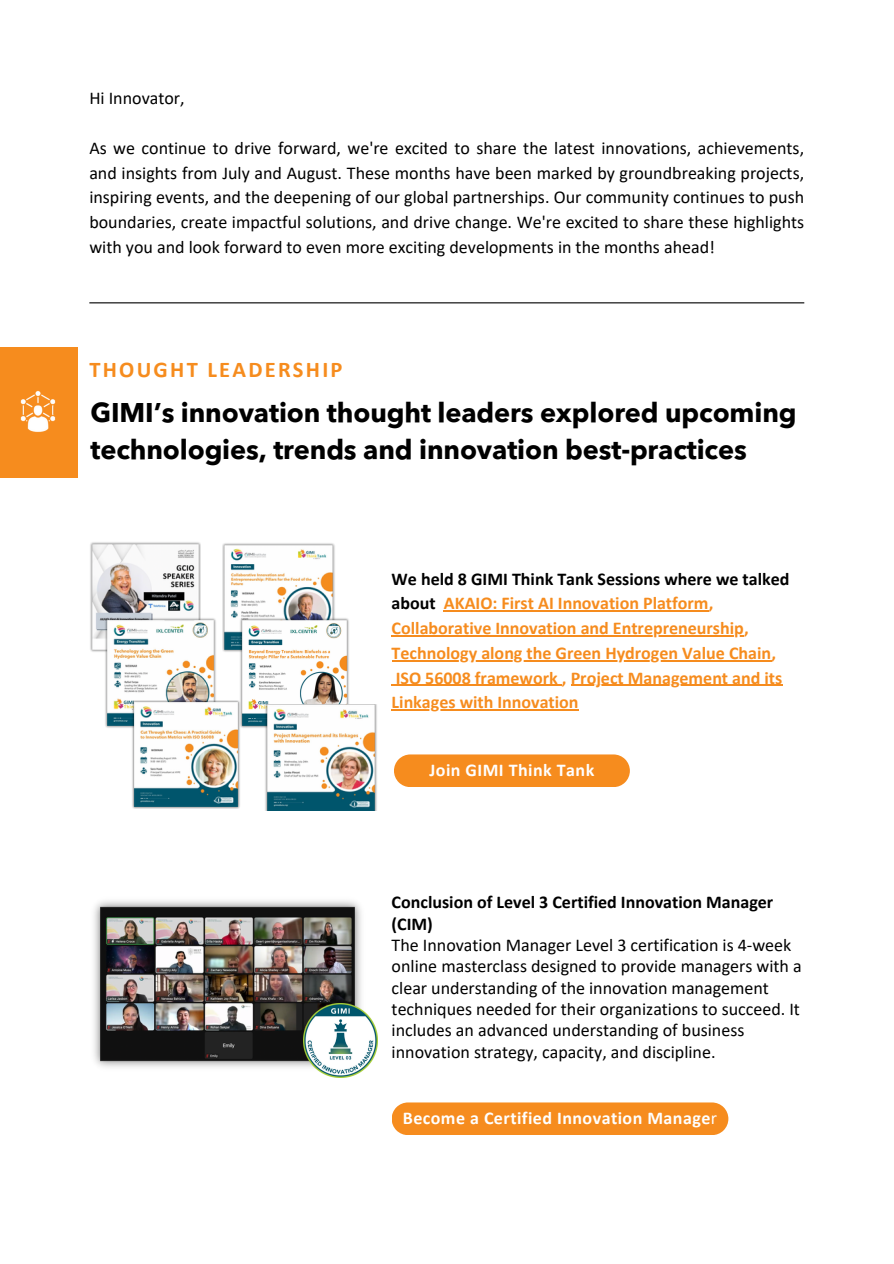
<style>
.page{position:relative;width:894px;height:1264px;background:#fff}
.page>*{position:absolute;margin:0;border:0;box-sizing:border-box;transform-origin:0 0}
.t1{font:700 27px/37.2px "Avenir Next Arabic";letter-spacing:-.005em;color:#000}
.t2{font:700 22.5px "Calibri";letter-spacing:.1em;color:#f68c1e}
.t3{font:18px/21.3px "Calibri";color:#000;text-align:justify}
.t4{font:700 18px/24.8px "Calibri";color:#f68c1e}
.t5{font:700 18px/24.8px "Calibri";color:#000}
.t6{font:700 18px "Calibri";letter-spacing:.025em;color:#fff}
.s1{color:#f68c1e}
.s2{font-weight:400}
</style>
<div class="page">
<div style="left:0;top:347px;width:77px;height:130px;background:#f68c1e"></div>
<div style="left:392px;top:1102px;width:336px;height:33px;background:#f68c1e"></div>
<hr style="left:89px;top:302px;width:715px;height:1px;background:#000">
<img style="left:20px;top:390px;width:36px;height:42px">
<img style="left:94px;top:901px;width:267px;height:166px">
<div style="left:394px;top:754px;width:235px;height:33px;background:#f68c1e"></div>
<img style="left:90px;top:542px;width:111px;height:110px">
<img style="left:222px;top:543px;width:113px;height:109px">
<img style="left:104px;top:616px;width:112px;height:112px">
<img style="left:131px;top:700px;width:109px;height:108px">
<img style="left:238px;top:616px;width:113px;height:113px">
<img style="left:263px;top:705px;width:114px;height:105px">
<img style="left:303px;top:1003px;width:74px;height:74px">
<hr style="left:444px;top:610px;width:264px;height:1px;background:#f68c1e">
<hr style="left:391px;top:635px;width:353px;height:1px;background:#f68c1e">
<hr style="left:391px;top:660px;width:380px;height:1px;background:#f68c1e">
<hr style="left:395px;top:684px;width:167px;height:2px;background:#f68c1e">
<hr style="left:570px;top:684px;width:212px;height:2px;background:#f68c1e">
<hr style="left:391px;top:709px;width:187px;height:1px;background:#f68c1e">
<h3 class="t3" style="left:89px;top:89px;width:97px">Hi Innovator,</h3>
<h3 class="t3" style="left:89px;top:137px;width:716px;line-height:24.8px">As we continue to drive forward, we're excited to share the latest innovations, achievements, and insights from July and August. These months have been marked by groundbreaking projects, inspiring events, and the deepening of our global partnerships. Our community continues to push boundaries, create impactful solutions, and drive change. We're excited to share these highlights with you and look forward to even more exciting developments in the months ahead!</h3>
<p class="t2" style="left:89px;top:360px;width:254px">THOUGHT LEADERSHIP</p>
<p class="t1" style="left:90px;top:394px;width:707px">GIMI’s innovation thought leaders explored upcoming technologies, trends and innovation best-practices</p>
<p class="t5" style="left:391px;top:567px;width:399px">We held 8 GIMI Think Tank Sessions where we talked about <span class="s1">AKAIO: First AI Innovation Platform,</span></p>
<p class="t4" style="left:391px;top:617px;width:358px">Collaborative Innovation and Entrepreneurship,</p>
<p class="t4" style="left:391px;top:642px;width:392px">Technology along the Green Hydrogen Value Chain,<br>ISO 56008 framework , Project Management and its<br>Linkages with Innovation</p>
<h2 class="t6" style="left:429px;top:762px;width:166px">Join GIMI Think Tank</h2>
<p class="t5" style="left:391px;top:893px;width:383px;line-height:21.3px">Conclusion of Level 3 Certified Innovation Manager (CIM)</p>
<p class="t3" style="left:391px;top:935px;width:411px;text-align:left">The Innovation Manager Level 3 certification is 4-week online masterclass designed to provide managers with a clear understanding of the innovation management techniques needed for their organizations to succeed. It includes an advanced understanding of business innovation strategy, capacity, and discipline.</p>
<p class="t6" style="left:402px;top:1110px;width:316px">Become a Certified Innovation Manage<span class="s2">r</span></p>
</div>
